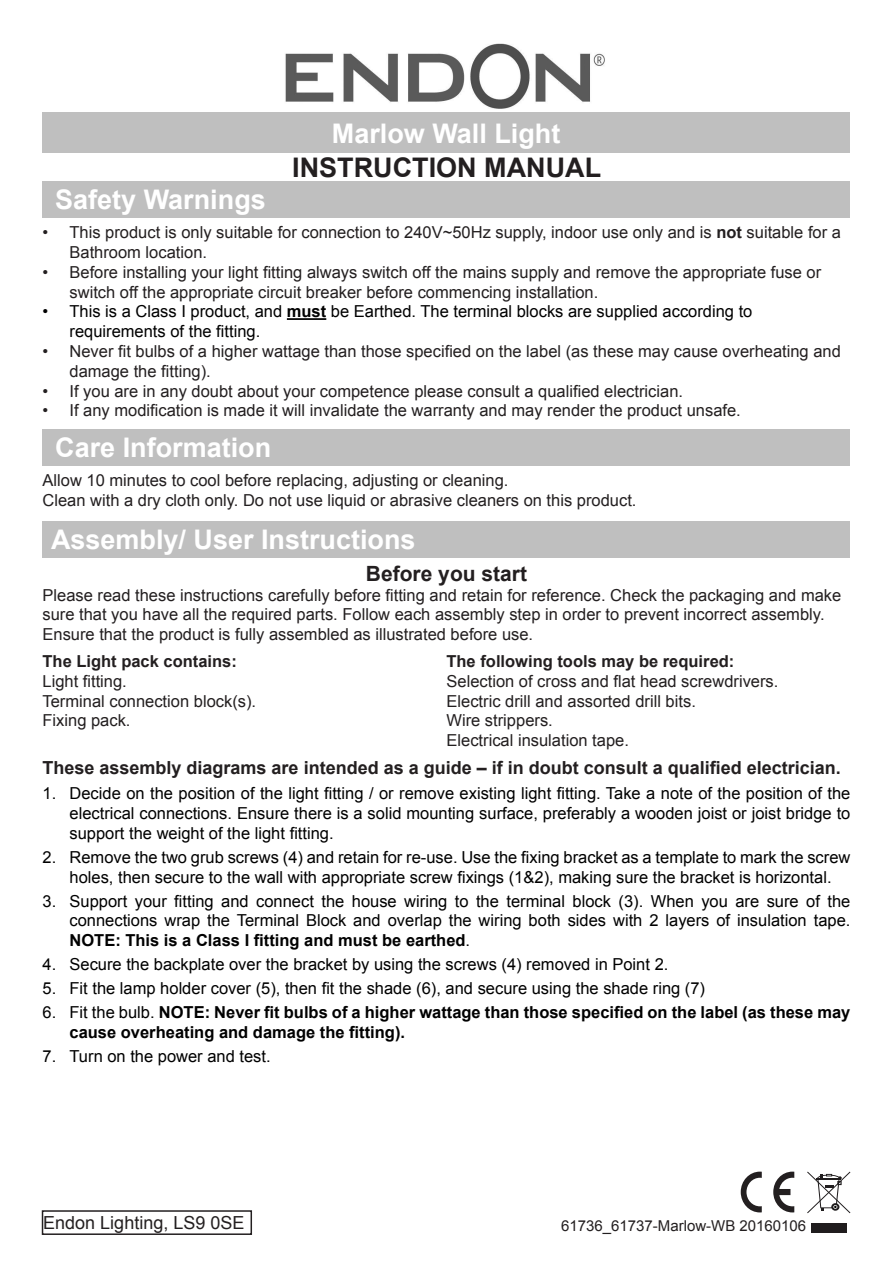
<style>
.page{position:relative;width:893px;height:1263px;background:#fff}
.page>*{position:absolute;margin:0;border:0;box-sizing:border-box;transform-origin:0 0}
.t1{font:700 27px "Arial";color:#fff}
.t2{font:700 27px "Arial";color:#231f20}
.t3{font:700 21px "Arial";color:#231f20}
.t4{font:700 18px "Arial";color:#231f20}
.t5{font:18px "Arial";color:#231f20}
.t6{font:16.5px/19.8px "Arial";color:#231f20}
.t7{font:16.5px/19.8px "Arial";color:#000;text-align:justify}
.t8{font:700 16.5px/19.8px "Arial";color:#000}
.t9{font:700 16.5px "Arial";color:#231f20}
.t10{font:15px "Arial";color:#231f20}
.s1{font-weight:700}
.s2{font-weight:400}
</style>
<div class="page">
<div style="left:42px;top:112px;width:808px;height:41px;background:#bfbfbf"></div>
<div style="left:43px;top:181px;width:807px;height:37px;background:#bfbfbf"></div>
<hr style="left:287px;top:318px;width:39px;height:2px;background:#000">
<img style="left:285px;top:43px;width:320px;height:66px">
<svg style="left:741px;top:1171px;width:21px;height:41px"></svg>
<svg style="left:773px;top:1171px;width:21px;height:41px"></svg>
<svg style="left:807px;top:1171px;width:43px;height:42px"></svg>
<div style="left:811px;top:1223px;width:36px;height:9px;background:#201d1e"></div>
<div style="left:42px;top:1210px;width:210px;height:25px;border:2px solid #231f20"></div>
<div style="left:43px;top:521px;width:807px;height:36px;background:#bfbfbf"></div>
<div style="left:43px;top:429px;width:807px;height:37px;background:#bfbfbf"></div>
<p class="t1" style="left:332px;top:115px;width:230px">Marlow Wall Light</p>
<p class="t1" style="left:55px;top:182px;width:212px">Safety Warnings</p>
<p class="t2" style="left:292px;top:150px;width:310px">INSTRUCTION MANUAL</p>
<p class="t6" style="left:70px;top:223px;width:773px;text-indent:-27px">• This product is only suitable for connection to 240V~50Hz supply, indoor use only and is <span class="s1">not</span> suitable for a<br>Bathroom location.</p>
<p class="t6" style="left:70px;top:262px;width:753px;text-indent:-27px">• Before installing your light fitting always switch off the mains supply and remove the appropriate fuse or switch off the appropriate circuit breaker before commencing installation.</p>
<p class="t7" style="left:70px;top:302px;width:684px;text-indent:-27px">• This is a Class I product, and <span class="s1">must</span> be Earthed. The terminal blocks are supplied according to requirements of the fitting.</p>
<p class="t6" style="left:70px;top:341px;width:773px;text-indent:-27px">• Never fit bulbs of a higher wattage than those specified on the label (as these may cause overheating and damage the fitting).</p>
<p class="t6" style="left:43px;top:381px;width:642px">• If you are in any doubt about your competence please consult a qualified electrician.</p>
<p class="t6" style="left:43px;top:401px;width:700px">• If any modification is made it will invalidate the warranty and may render the product unsafe.</p>
<p class="t1" style="left:55px;top:430px;width:218px">Care Information</p>
<p class="t6" style="left:43px;top:471px;width:467px">Allow 10 minutes to cool before replacing, adjusting or cleaning.</p>
<p class="t6" style="left:43px;top:490px;width:595px">Clean with a dry cloth only. Do not use liquid or abrasive cleaners on this product.</p>
<p class="t1" style="left:51px;top:521px;width:366px">Assembly/ User Instructions</p>
<p class="t3" style="left:366px;top:559px;width:163px">Before you start</p>
<p class="t6" style="left:43px;top:585px;width:800px">Please read these instructions carefully before fitting and retain for reference. Check the packaging and make sure that you have all the required parts. Follow each assembly step in order to prevent incorrect assembly.<br>Ensure that the product is fully assembled as illustrated before use.</p>
<p class="t9" style="left:43px;top:650px;width:196px">The Light pack contains:</p>
<p class="t6" style="left:43px;top:671px;width:86px">Light fitting.</p>
<p class="t6" style="left:43px;top:691px;width:215px">Terminal connection block(s).</p>
<p class="t6" style="left:43px;top:711px;width:90px">Fixing pack.</p>
<p class="t9" style="left:446px;top:650px;width:289px">The following tools may be required:</p>
<p class="t6" style="left:446px;top:671px;width:333px">Selection of cross and flat head screwdrivers.</p>
<p class="t6" style="left:446px;top:691px;width:251px">Electric drill and assorted drill bits.</p>
<p class="t6" style="left:446px;top:711px;width:108px">Wire strippers.</p>
<p class="t6" style="left:446px;top:730px;width:184px">Electrical insulation tape.</p>
<p class="t4" style="left:43px;top:756px;width:800px">These assembly diagrams are intended as a guide – if in doubt consult a qualified electrician.</p>
<p class="t7" style="left:70px;top:784px;width:782px;text-indent:-27px">1. Decide on the position of the light fitting / or remove existing light fitting. Take a note of the position of the electrical connections. Ensure there is a solid mounting surface, preferably a wooden joist or joist bridge to support the weight of the light fitting.</p>
<p class="t7" style="left:43px;top:847px;width:809px;text-align:center">2. Remove the two grub screws (4) and retain for re-use. Use the fixing bracket as a template to mark the screw holes, then secure to the wall with appropriate screw fixings (1&amp;2), making sure the bracket is horizontal.</p>
<p class="t7" style="left:70px;top:891px;width:782px;text-indent:-27px">3. Support your fitting and connect the house wiring to the terminal block (3). When you are sure of the connections wrap the Terminal Block and overlap the wiring both sides with 2 layers of insulation tape.<br><span class="s1">NOTE: This is a Class I fitting and must be earthed</span>.</p>
<p class="t7" style="left:43px;top:955px;width:627px">4. Secure the backplate over the bracket by using the screws (4) removed in Point 2.</p>
<p class="t7" style="left:43px;top:979px;width:664px">5. Fit the lamp holder cover (5), then fit the shade (6), and secure using the shade ring (7)</p>
<p class="t8" style="left:70px;top:1003px;width:782px;text-indent:-27px"><span class="s2">6. Fit the bulb.</span> NOTE: Never fit bulbs of a higher wattage than those specified on the label (as these may cause overheating and damage the fitting).</p>
<p class="t7" style="left:43px;top:1047px;width:230px">7. Turn on the power and test.</p>
<p class="t5" style="left:43px;top:1211px;width:203px">Endon Lighting, LS9 0SE</p>
<p class="t10" style="left:561px;top:1216px;width:247px">61736_61737-Marlow-WB 20160106</p>
</div>
